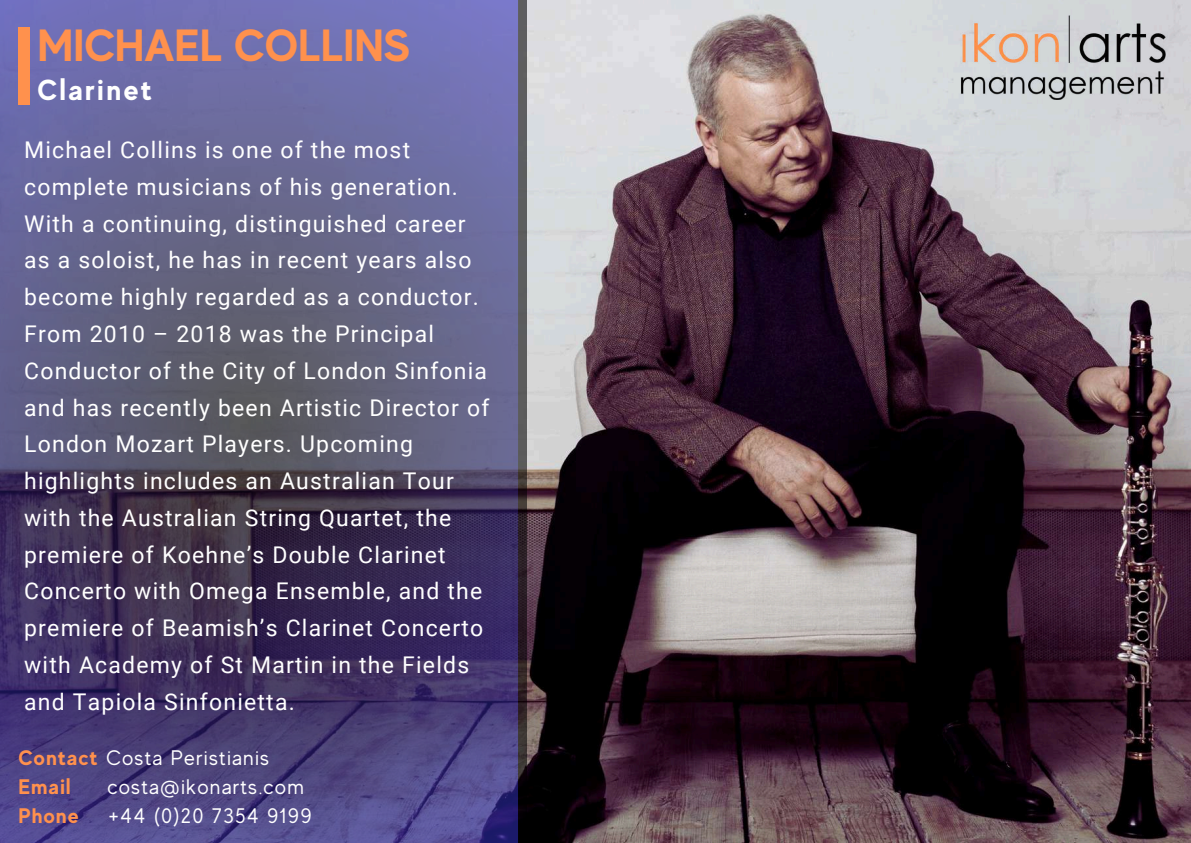
<style>
.page{position:relative;width:1191px;height:843px;background:#fff}
.page>*{position:absolute;margin:0;border:0;box-sizing:border-box;transform-origin:0 0}
.t1{font:700 45px "MADE Evolve Sans";color:#ff914d}
.t2{font:700 29px "MADE Evolve Sans";letter-spacing:.09em;color:#fff}
.t3{font:23px/36.8px "Roboto";letter-spacing:.055em;color:#fff}
.t4{font:21px/29.2px "MADE Evolve Sans";letter-spacing:.055em;color:#fff}
.t5{font:700 21px "MADE Evolve Sans";letter-spacing:.055em;color:#ff914d}
.s1{font-weight:700;color:#ff914d}
</style>
<div class="page">
<img style="left:526px;top:0;width:664px;height:842px">
<svg style="left:0;top:0;width:526px;height:842px;background:#56517c"></svg>
<div style="left:19px;top:27px;width:11px;height:77px;background:#ff914d"></div>
<img style="left:937px;top:16px;width:248px;height:84px">
<h1 class="t1" style="left:38px;top:18px;width:374px">MICHAEL COLLINS</h1>
<p class="t2" style="left:38px;top:72px;width:116px">Clarinet</p>
<p class="t3" style="left:24px;top:132px;width:467px">Michael Collins is one of the most complete musicians of his generation.<br>With a continuing, distinguished career as a soloist, he has in recent years also become highly regarded as a conductor.<br>From 2010 – 2018 was the Principal Conductor of the City of London Sinfonia and has recently been Artistic Director of London Mozart Players. Upcoming highlights includes an Australian Tour with the Australian String Quartet, the premiere of Koehne’s Double Clarinet Concerto with Omega Ensemble, and the premiere of Beamish’s Clarinet Concerto with Academy of St Martin in the Fields and Tapiola Sinfonietta.</p>
<p class="t4" style="left:19px;top:742px;width:252px"><span class="s1">Contact</span> Costa Peristianis<br><span class="s1">Email</span></p>
<p class="t4" style="left:107px;top:772px;width:198px">costa@ikonarts.com</p>
<p class="t5" style="left:19px;top:803px;width:62px">Phone</p>
<p class="t4" style="left:108px;top:801px;width:205px">+44 (0)20 7354 9199</p>
</div>
